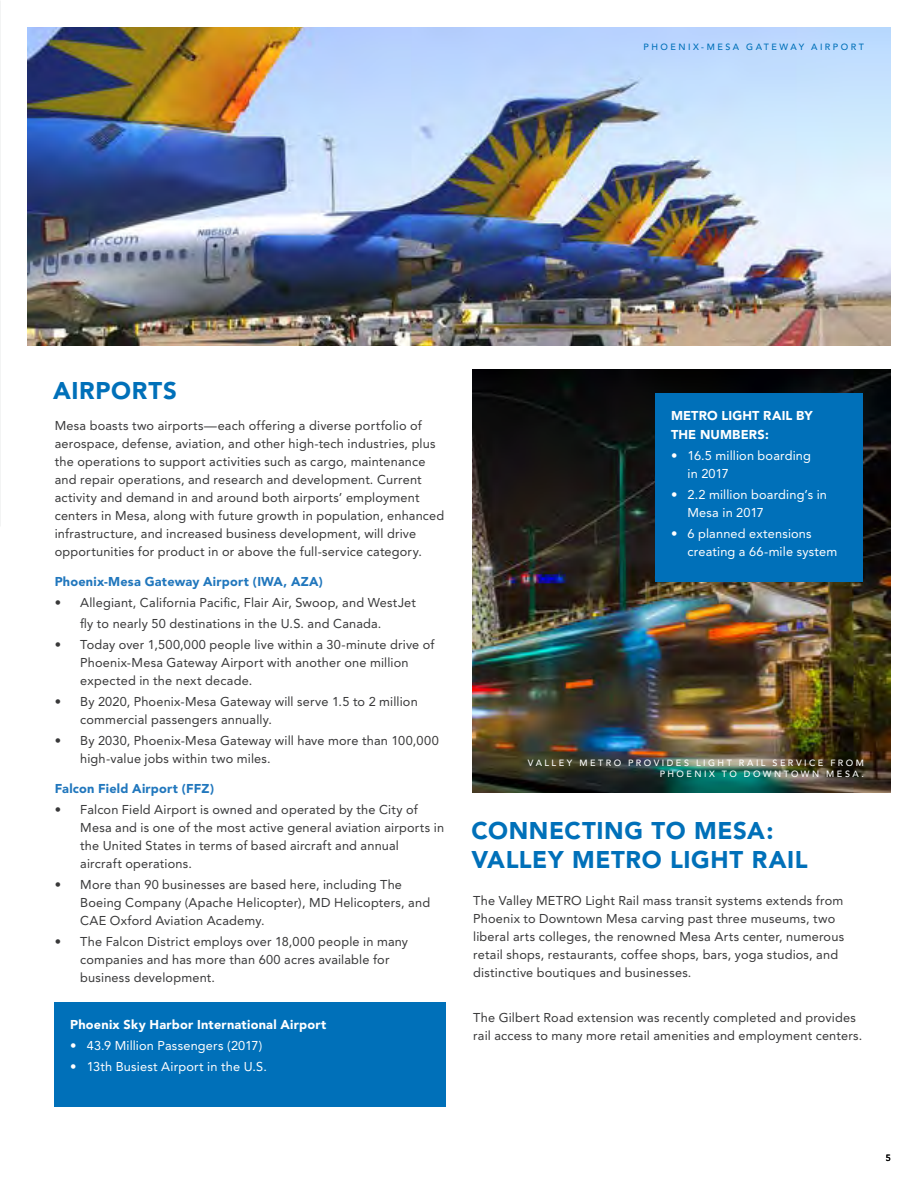
<style>
.page{position:relative;width:918px;height:1188px;background:#fff}
.page>*{position:absolute;margin:0;border:0;box-sizing:border-box;transform-origin:0 0}
.t1{font:900 24px/28.8px "Avenir";letter-spacing:.025em;color:#0070b9}
.t2{font:12.75px/18px "Avenir";letter-spacing:.015em;color:#383839}
.t3{font:12.75px/18px "Avenir";letter-spacing:.015em;color:#fff}
.t4{font:900 12.75px/19.5px "Avenir";letter-spacing:.015em;color:#fff}
.t5{font:900 12.75px "Avenir";letter-spacing:.015em;color:#2177bd}
.t6{font:500 9px/10.8px "Avenir";letter-spacing:.275em;color:#fff;text-align:right}
.t7{font:500 9px "Avenir";letter-spacing:.275em;color:#0070b9}
.t8{font:500 9px "Avenir";color:#000}
.s1{font-weight:900}
</style>
<div class="page">
<img style="left:27px;top:27px;width:864px;height:319px">
<img style="left:0;top:0;width:1px;height:526px">
<div style="left:54px;top:1002px;width:392px;height:105px;background:#0070b9"></div>
<img style="left:472px;top:369px;width:419px;height:424px">
<div style="left:655px;top:393px;width:207px;height:189px;background:#0070b9"></div>
<p class="t7" style="left:644px;top:42px;width:222px">PHOENIX-MESA GATEWAY AIRPORT</p>
<h1 class="t1" style="left:53px;top:377px;width:125px">AIRPORTS</h1>
<p class="t2" style="left:55px;top:417px;width:391px">Mesa boasts two airports—each offering a diverse portfolio of aerospace, defense, aviation, and other high-tech industries, plus the operations to support activities such as cargo, maintenance and repair operations, and research and development. Current activity and demand in and around both airports’ employment centers in Mesa, along with future growth in population, enhanced infrastructure, and increased business development, will drive opportunities for product in or above the full-service category.</p>
<p class="t5" style="left:55px;top:574px;width:270px">Phoenix-Mesa Gateway Airport (IWA, AZA)</p>
<p class="t2" style="left:80px;top:592px;width:337px;line-height:21px;text-indent:-26px">• Allegiant, California Pacific, Flair Air, Swoop, and WestJet fly to nearly 50 destinations in the U.S. and Canada.</p>
<p class="t2" style="left:80px;top:636px;width:356px;text-indent:-26px">• Today over 1,500,000 people live within a 30-minute drive of<br>Phoenix-Mesa Gateway Airport with another one million expected in the next decade.</p>
<p class="t2" style="left:80px;top:693px;width:339px;text-indent:-26px">• By 2020, Phoenix-Mesa Gateway will serve 1.5 to 2 million commercial passengers annually.</p>
<p class="t2" style="left:80px;top:732px;width:360px;text-indent:-26px">• By 2030, Phoenix-Mesa Gateway will have more than 100,000 high-value jobs within two miles.</p>
<p class="t5" style="left:55px;top:781px;width:161px">Falcon Field Airport (FFZ)</p>
<p class="t2" style="left:80px;top:801px;width:365px;text-indent:-26px">• Falcon Field Airport is owned and operated by the City of Mesa and is one of the most active general aviation airports in the United States in terms of based aircraft and annual<br>aircraft operations.</p>
<p class="t2" style="left:80px;top:876px;width:351px;text-indent:-26px">• More than 90 businesses are based here, including The<br>Boeing Company (Apache Helicopter), MD Helicopters, and<br>CAE Oxford Aviation Academy.</p>
<p class="t2" style="left:80px;top:933px;width:329px;text-indent:-26px">• The Falcon District employs over 18,000 people in many companies and has more than 600 acres available for business development.</p>
<p class="t4" style="left:70px;top:1014px;width:258px">Phoenix Sky Harbor International Airport</p>
<p class="t3" style="left:70px;top:1036px;width:194px">• 43.9 Million Passengers (2017)</p>
<p class="t3" style="left:70px;top:1057px;width:198px">• 13th Busiest Airport in the U.S.</p>
<p class="t4" style="left:671px;top:405px;width:143px">METRO LIGHT RAIL BY<br>THE NUMBERS:</p>
<p class="t3" style="left:688px;top:447px;width:125px;text-indent:-16px"><span class="s1">•</span> 16.5 million boarding in 2017</p>
<p class="t3" style="left:688px;top:486px;width:141px;text-indent:-16px">• 2.2 million boarding’s in<br>Mesa in 2017</p>
<p class="t3" style="left:688px;top:525px;width:151px;text-indent:-16px">• 6 planned extensions creating a 66-mile system</p>
<p class="t6" style="left:528px;top:758px;width:338px">VALLEY METRO PROVIDES LIGHT RAIL SERVICE FROM<br>PHOENIX TO DOWNTOWN MESA.</p>
<h1 class="t1" style="left:472px;top:816px;width:338px">CONNECTING TO MESA:<br>VALLEY METRO LIGHT RAIL</h1>
<p class="t2" style="left:473px;top:891px;width:372px">The Valley METRO Light Rail mass transit systems extends from Phoenix to Downtown Mesa carving past three museums, two liberal arts colleges, the renowned Mesa Arts center, numerous retail shops, restaurants, coffee shops, bars, yoga studios, and distinctive boutiques and businesses.</p>
<p class="t2" style="left:473px;top:1008px;width:391px">The Gilbert Road extension was recently completed and provides rail access to many more retail amenities and employment centers.</p>
<p class="t8" style="left:886px;top:1153px;width:7px">5</p>
</div>
